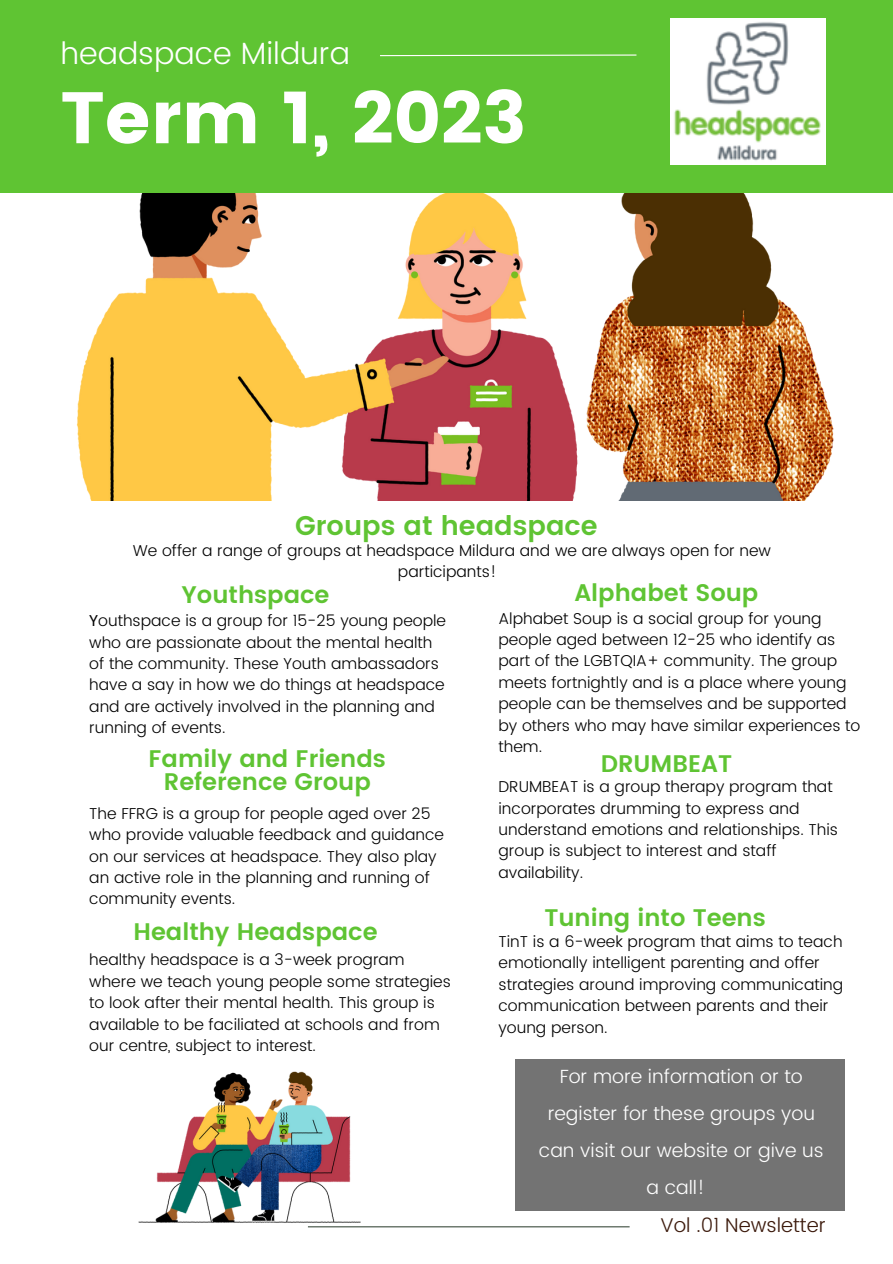
<style>
.page{position:relative;width:893px;height:1264px;background:#fff}
.page>*{position:absolute;margin:0;border:0;box-sizing:border-box;transform-origin:0 0}
.t1{font:72.75px "Poppins";color:#fff}
.t2{font:300 30.6px "Poppins";color:#fff}
.t3{font:600 27px "Poppins";color:#5fc433}
.t4{font:600 24px/23.5px "Poppins";color:#5fc433;text-align:center}
.t5{font:300 19.95px "Poppins";color:#3c1a0c}
.t6{font:300 19.05px/37px "Poppins";color:#fff;text-align:center}
.t7{font:300 15.75px/21.3px "Poppins";color:#000}
.s1{font-weight:400}
</style>
<div class="page">
<img style="left:76px;top:193px;width:758px;height:308px">
<div style="left:0;top:0;width:892px;height:193px;background:#5fc433"></div>
<svg style="left:380px;top:54px;width:257px;height:3px"></svg>
<hr style="left:308px;top:1226px;width:321px;height:1px;background:#3e4e40">
<img style="left:670px;top:19px;width:155px;height:146px">
<div style="left:515px;top:1059px;width:329px;height:151px;background:#737373"></div>
<img style="left:138px;top:1071px;width:231px;height:157px">
<h2 class="t2" style="left:60px;top:36px;width:291px">headspace Mildura</h2>
<h1 class="t1" style="left:60px;top:76px;width:467px">Term 1, 2023</h1>
<h3 class="t3" style="left:295px;top:510px;width:304px">Groups at headspace</h3>
<p class="t7" style="left:133px;top:539px;width:640px;text-align:center">We offer a range of groups at headspace Mildura and we are always open for new participants!</p>
<p class="t7" style="left:89px;top:610px;width:358px"><span class="s1">Y</span>outhspace is a group for 15-25 young people who are passionate about the mental health of the community. These Youth ambassadors have a say in how we do things at headspace and are actively involved in the planning and running of events.</p>
<h3 class="t4" style="left:181px;top:583px;width:149px">Youthspace</h3>
<h3 class="t4" style="left:574px;top:580px;width:186px">Alphabet Soup</h3>
<p class="t7" style="left:498px;top:607px;width:363px">Alphabet Soup is a social group for young people aged between 12-25 who identify as part of the LGBTQIA+ community. The group meets fortnightly and is a place where young people can be themselves and be supported by others who may have similar experiences to them.</p>
<h3 class="t4" style="left:149px;top:746px;width:239px">Family and Friends<br>Reference Group</h3>
<h3 class="t4" style="left:600px;top:751px;width:133px">DRUMBEAT</h3>
<p class="t7" style="left:498px;top:776px;width:341px">DRUMBEAT is a group therapy program that incorporates drumming to express and understand emotions and relationships. This group is subject to interest and staff availability.</p>
<p class="t7" style="left:89px;top:802px;width:356px">The FFRG is a group for people aged over 25 who provide valuable feedback and guidance on our services at headspace. They also play an active role in the planning and running of community events.</p>
<h3 class="t4" style="left:544px;top:906px;width:223px">Tuning into Teens</h3>
<p class="t7" style="left:498px;top:931px;width:346px">TinT is a 6-week program that aims to teach emotionally intelligent parenting and offer strategies around improving communicating communication between parents and their young person.</p>
<h3 class="t4" style="left:133px;top:920px;width:246px">Healthy Headspace</h3>
<p class="t7" style="left:89px;top:949px;width:363px">healthy headspace is a 3-week program where we teach young people some strategies to look after their mental health. This group is available to be faciliated at schools and from our centre, subject to interest.</p>
<p class="t6" style="left:539px;top:1057px;width:286px">For more information or to register for these groups you can visit our website or give us a call!</p>
<p class="t5" style="left:660px;top:1213px;width:167px">Vol .01 Newsletter</p>
</div>
